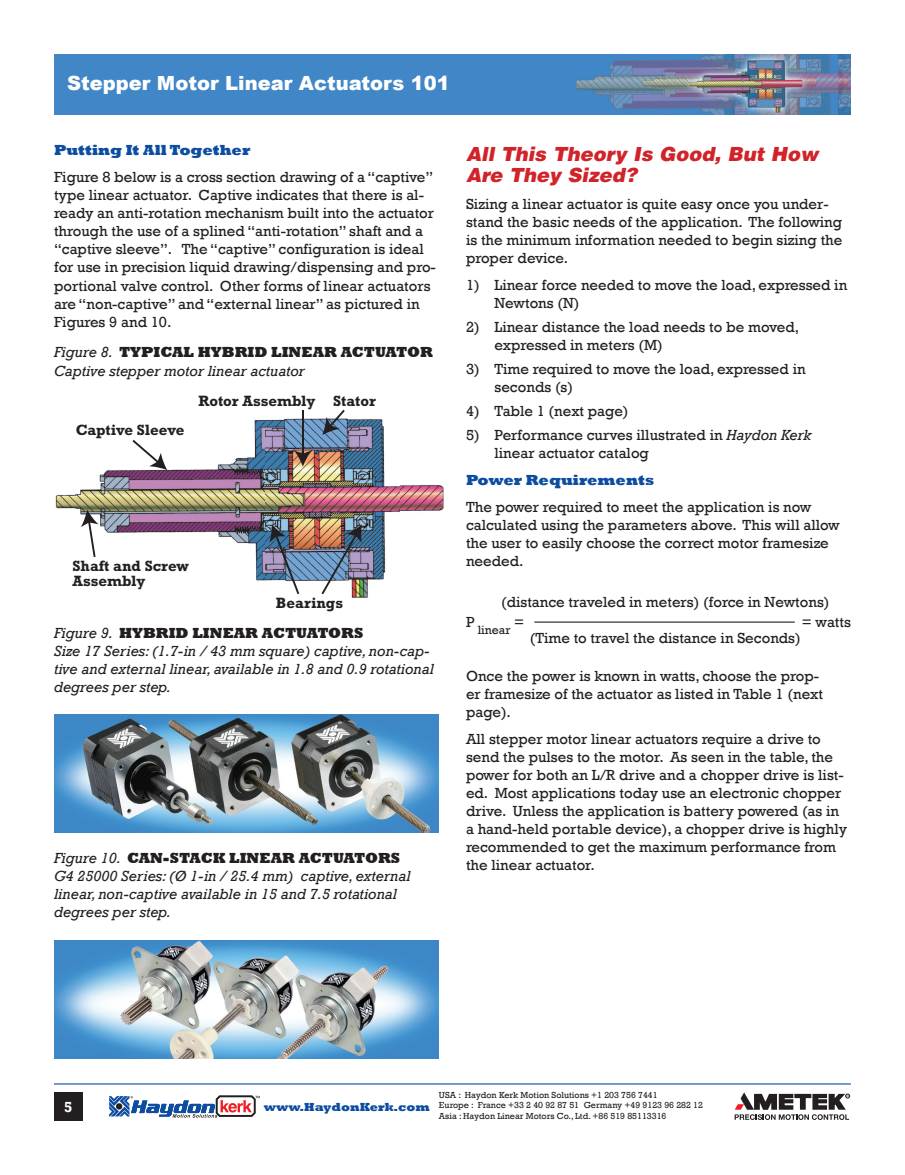
<style>
.page{position:relative;width:905px;height:1175px;background:#fff}
.page>*{position:absolute;margin:0;border:0;box-sizing:border-box;transform-origin:0 0}
.t1{font:italic 900 19.5px/21px "Helvetica";color:#d1232a}
.t2{font:900 19.5px "Arial";color:#fff}
.t3{font:700 15.15px/15.1px "Rockwell";color:#231f20}
.t4{font:15px/18px "Rockwell";color:#231f20}
.t5{font:italic 15px/18px "Rockwell";color:#231f20}
.t6{font:800 15px "Rockwell";color:#0d4da1}
.t7{font:700 15px "Rockwell";color:#fff}
.t8{font:12.3px "Rockwell";color:#231f20}
.t9{font:800 12px "Rockwell";color:#0d4da1}
.t10{font:9px/10.5px "Rockwell";color:#231f20}
.s1{font-weight:800;font-style:normal}
.s2{font-style:italic}
</style>
<div class="page">
<img style="left:54px;top:54px;width:796px;height:60px">
<div style="left:54px;top:1092px;width:29px;height:28px;background:#231f20"></div>
<svg style="left:734px;top:1092px;width:115px;height:27px"></svg>
<svg style="left:109px;top:1095px;width:151px;height:22px"></svg>
<hr style="left:54px;top:1083px;width:796px;height:1px;background:#0d4da1">
<hr style="left:534px;top:621px;width:260px;height:1px;background:#231f20">
<img style="left:55px;top:409px;width:389px;height:189px">
<svg style="left:81px;top:509px;width:18px;height:48px"></svg>
<hr style="left:302px;top:410px;width:2px;height:45px;background:#231f20">
<svg style="left:294px;top:450px;width:18px;height:16px"></svg>
<svg style="left:132px;top:440px;width:35px;height:30px"></svg>
<svg style="left:321px;top:524px;width:41px;height:70px;background:#8b8992"></svg>
<svg style="left:322px;top:410px;width:23px;height:25px"></svg>
<svg style="left:269px;top:524px;width:30px;height:70px"></svg>
<img style="left:54px;top:714px;width:385px;height:118px">
<img style="left:54px;top:940px;width:385px;height:118px">
<h1 class="t2" style="left:67px;top:69px;width:384px">Stepper Motor Linear Actuators 101</h1>
<p class="t6" style="left:54px;top:142px;width:198px">Putting It All Together</p>
<p class="t4" style="left:54px;top:169px;width:383px">Figure 8 below is a cross section drawing of a “captive” type linear actuator. Captive indicates that there is al&shy;ready an anti-rotation mechanism built into the actuator through the use of a splined “anti-rotation” shaft and a “captive sleeve”. The “captive” configuration is ideal for use in precision liquid drawing/dispensing and pro&shy;portional valve control. Other forms of linear actuators are “non-captive” and “external linear” as pictured in Figures 9 and 10.</p>
<p class="t5" style="left:54px;top:344px;width:380px">Figure 8. <span class="s1">TYPICAL HYBRID LINEAR ACTUATOR<br></span>Captive stepper motor linear actuator</p>
<p class="t3" style="left:76px;top:422px;width:110px">Captive Sleeve</p>
<p class="t3" style="left:198px;top:393px;width:179px">Rotor Assembly Stator</p>
<p class="t3" style="left:73px;top:558px;width:118px">Shaft and Screw<br>Assembly</p>
<p class="t3" style="left:276px;top:595px;width:69px">Bearings</p>
<p class="t5" style="left:54px;top:624px;width:381px">Figure 9. <span class="s1">HYBRID LINEAR ACTUATORS<br></span>Size 17 Series: (1.7-in / 43 mm square) captive, non-cap&shy;tive and external linear, available in 1.8 and 0.9 rotational degrees per step.</p>
<p class="t5" style="left:54px;top:849px;width:358px">Figure 10. <span class="s1">CAN-STACK LINEAR ACTUATORS </span>G4 25000 Series: (Ø 1-in / 25.4 mm) captive, external linear, non-captive available in 15 and 7.5 rotational degrees per step.</p>
<h1 class="t1" style="left:466px;top:143px;width:354px">All This Theory Is Good, But How<br>Are They Sized?</h1>
<p class="t4" style="left:466px;top:195px;width:378px">Sizing a linear actuator is quite easy once you under&shy;stand the basic needs of the application. The following is the minimum information needed to begin sizing the proper device.</p>
<p class="t4" style="left:494px;top:276px;width:354px;text-indent:-28px">1) Linear force needed to move the load, expressed in<br>Newtons (N)</p>
<p class="t4" style="left:494px;top:318px;width:306px;text-indent:-28px">2) Linear distance the load needs to be moved, expressed in meters (M)</p>
<p class="t4" style="left:494px;top:360px;width:313px;text-indent:-28px">3) Time required to move the load, expressed in seconds (s)</p>
<p class="t4" style="left:466px;top:402px;width:164px">4) Table 1 (next page)</p>
<p class="t4" style="left:494px;top:426px;width:318px;text-indent:-28px">5) Performance curves illustrated in <span class="s2">Haydon Kerk </span>linear actuator catalog</p>
<p class="t6" style="left:466px;top:471px;width:190px">Power Requirements</p>
<p class="t4" style="left:466px;top:498px;width:375px">The power required to meet the application is now calculated using the parameters above. This will allow the user to easily choose the correct motor framesize needed.</p>
<p class="t4" style="left:501px;top:593px;width:330px">(distance traveled in meters) (force in Newtons)</p>
<p class="t4" style="left:530px;top:629px;width:272px">(Time to travel the distance in Seconds)</p>
<p class="t4" style="left:466px;top:613px;width:10px">P</p>
<p class="t4" style="left:514px;top:613px;width:12px">=</p>
<p class="t4" style="left:801px;top:613px;width:50px">= watts</p>
<p class="t8" style="left:477px;top:623px;width:34px">linear</p>
<p class="t4" style="left:466px;top:667px;width:358px">Once the power is known in watts, choose the prop&shy;er framesize of the actuator as listed in Table 1 (next page).</p>
<p class="t4" style="left:466px;top:730px;width:382px">All stepper motor linear actuators require a drive to send the pulses to the motor. As seen in the table, the power for both an L/R drive and a chopper drive is list&shy;ed. Most applications today use an electronic chopper drive. Unless the application is battery powered (as in a hand-held portable device), a chopper drive is highly recommended to get the maximum performance from the linear actuator.</p>
<p class="t7" style="left:64px;top:1098px;width:10px">5</p>
<p class="t10" style="left:439px;top:1089px;width:265px">USA : Haydon Kerk Motion Solutions +1 203 756 7441<br>Europe : France +33 2 40 92 87 51 Germany +49 9123 96 282 12<br>Asia : Haydon Linear Motors Co., Ltd. +86 519 85113316</p>
<p class="t9" style="left:264px;top:1100px;width:167px">www.HaydonKerk.com</p>
</div>
